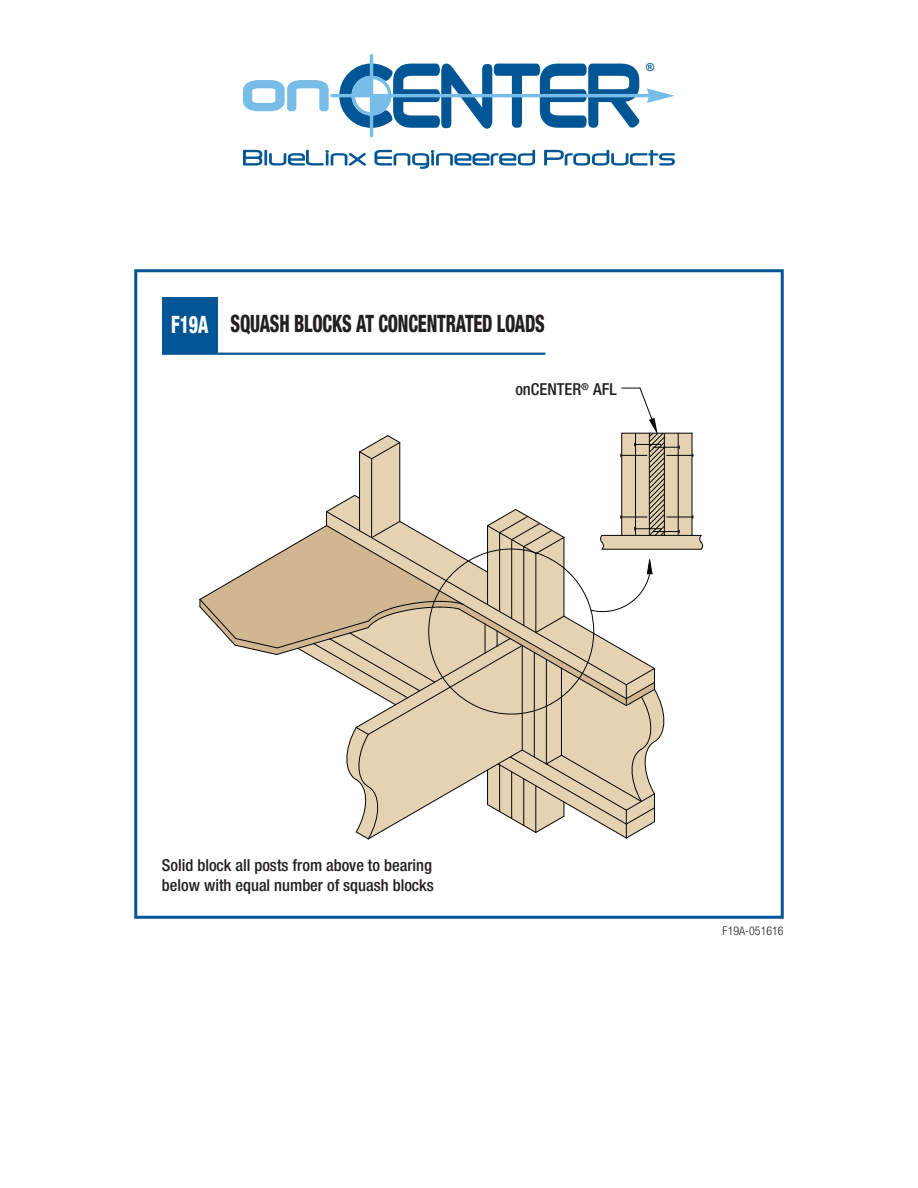
<style>
.page{position:relative;width:918px;height:1188px;background:#fff}
.page>*{position:absolute;margin:0;border:0;box-sizing:border-box;transform-origin:0 0}
.t1{font:800 condensed 24px "Helvetica Neue LT Std";letter-spacing:-.01em;color:#231f20;scale:.75 1}
.t2{font:500 condensed 16.5px/19.8px "Helvetica Neue LT Std";color:#231f20}
.t3{font:300 condensed 12px "Helvetica Neue LT Std";color:#231f20}
.t4{font:700 10.95px "Arial";color:#005595}
.s1{color:#fff}
</style>
<div class="page">
<div style="left:134px;top:269px;width:650px;height:650px;border:3px solid #005595"></div>
<svg style="left:243px;top:150px;width:123px;height:16px"></svg>
<svg style="left:374px;top:150px;width:161px;height:19px"></svg>
<svg style="left:544px;top:150px;width:131px;height:16px"></svg>
<svg style="left:243px;top:54px;width:432px;height:83px"></svg>
<svg style="left:199px;top:387px;width:504px;height:453px"></svg>
<div style="left:162px;top:297px;width:56px;height:56px;background:#005595"></div>
<hr style="left:162px;top:353px;width:383px;height:2px;background:#005595">
<p class="t4" style="left:646px;top:60px;width:10px">®</p>
<h1 class="t1" style="left:171px;top:309px;width:500px"><span class="s1">F19A</span> SQUASH BLOCKS AT CONCENTRATED LOADS</h1>
<p class="t2" style="left:515px;top:379px;width:103px">onCENTER<sup>®</sup> AFL</p>
<p class="t2" style="left:162px;top:855px;width:273px">Solid block all posts from above to bearing below with equal number of squash blocks</p>
<p class="t3" style="left:723px;top:924px;width:63px">F19A-051616</p>
</div>
